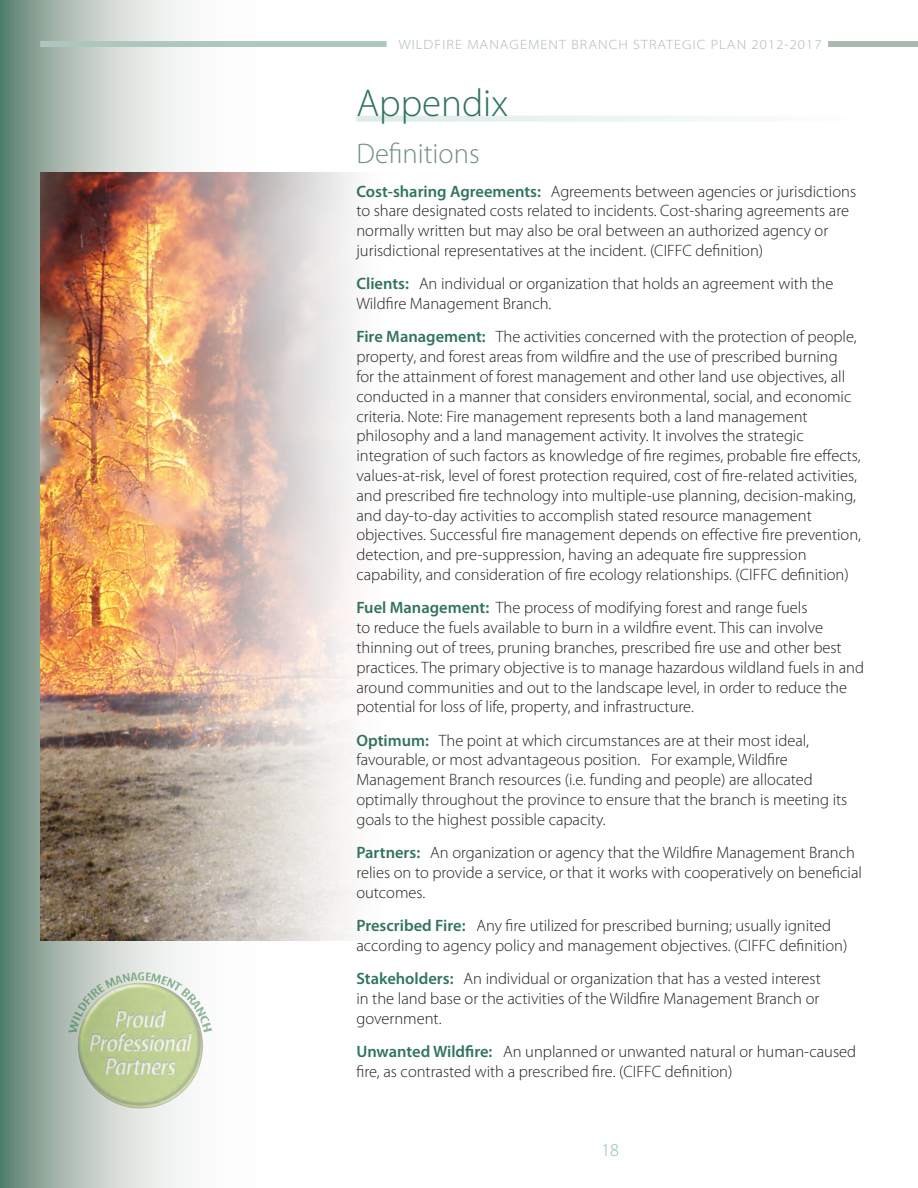
<style>
.page{position:relative;width:918px;height:1188px;background:#fff}
.page>*{position:absolute;margin:0;border:0;box-sizing:border-box;transform-origin:0 0}
.t1{font:300 39px "Myriad Pro";color:#31745e}
.t2{font:300 28.5px "Myriad Pro";color:#729182}
.t3{font:300 18px "Myriad Pro";color:#8ab9bb}
.t4{font:300 16.5px/19.8px "Myriad Pro";color:#231f20}
.t5{font:300 semi-expanded 13.5px "Myriad Pro";letter-spacing:.08em;color:#a8b7ae}
.s1{font-weight:600;color:#31745e}
</style>
<div class="page">
<svg style="left:0;top:0;width:333px;height:1188px"></svg>
<div style="left:41px;top:41px;width:346px;height:6px;background:#adc7bf"></div>
<div style="left:828px;top:41px;width:90px;height:6px;background:#abb8b0"></div>
<img style="left:54px;top:957px;width:175px;height:175px">
<svg style="left:356px;top:116px;width:369px;height:6px;fill:#ebf2f2"></svg>
<img style="left:40px;top:172px;width:316px;height:768px">
<p class="t5" style="left:399px;top:37px;width:424px">WILDFIRE MANAGEMENT BRANCH STRATEGIC PLAN 2012-2017</p>
<h1 class="t1" style="left:356px;top:81px;width:153px">Appendix</h1>
<h2 class="t2" style="left:356px;top:138px;width:125px">Definitions</h2>
<p class="t4" style="left:356px;top:182px;width:501px"><span class="s1">Cost-sharing Agreements:</span> Agreements between agencies or jurisdictions to share designated costs related to incidents. Cost-sharing agreements are normally written but may also be oral between an authorized agency or jurisdictional representatives at the incident. (CIFFC definition)</p>
<p class="t4" style="left:356px;top:274px;width:479px"><span class="s1">Clients:</span> An individual or organization that holds an agreement with the<br>Wildfire Management Branch.</p>
<p class="t4" style="left:356px;top:327px;width:506px"><span class="s1">Fire Management:</span> The activities concerned with the protection of people, property, and forest areas from wildfire and the use of prescribed burning<br>for the attainment of forest management and other land use objectives, all conducted in a manner that considers environmental, social, and economic criteria. Note: Fire management represents both a land management philosophy and a land management activity. It involves the strategic integration of such factors as knowledge of fire regimes, probable fire effects, values-at-risk, level of forest protection required, cost of fire-related activities, and prescribed fire technology into multiple-use planning, decision-making, and day-to-day activities to accomplish stated resource management objectives. Successful fire management depends on effective fire prevention, detection, and pre-suppression, having an adequate fire suppression capability, and consideration of fire ecology relationships. (CIFFC definition)</p>
<p class="t4" style="left:356px;top:598px;width:509px"><span class="s1">Fuel Management:</span> The process of modifying forest and range fuels<br>to reduce the fuels available to burn in a wildfire event. This can involve thinning out of trees, pruning branches, prescribed fire use and other best practices. The primary objective is to manage hazardous wildland fuels in and around communities and out to the landscape level, in order to reduce the potential for loss of life, property, and infrastructure.</p>
<p class="t4" style="left:356px;top:731px;width:493px"><span class="s1">Optimum:</span> The point at which circumstances are at their most ideal, favourable, or most advantageous position. For example, Wildfire Management Branch resources (i.e. funding and people) are allocated optimally throughout the province to ensure that the branch is meeting its goals to the highest possible capacity.</p>
<p class="t4" style="left:356px;top:843px;width:507px"><span class="s1">Partners:</span> An organization or agency that the Wildfire Management Branch relies on to provide a service, or that it works with cooperatively on beneficial outcomes.</p>
<p class="t4" style="left:356px;top:916px;width:493px"><span class="s1">Prescribed Fire:</span> Any fire utilized for prescribed burning; usually ignited according to agency policy and management objectives. (CIFFC definition)</p>
<p class="t4" style="left:356px;top:969px;width:466px;text-align:justify"><span class="s1">Stakeholders:</span> An individual or organization that has a vested interest in the land base or the activities of the Wildfire Management Branch or government.</p>
<p class="t4" style="left:356px;top:1042px;width:501px"><span class="s1">Unwanted Wildfire:</span> An unplanned or unwanted natural or human-caused fire, as contrasted with a prescribed fire. (CIFFC definition)</p>
<p class="t3" style="left:601px;top:1140px;width:19px">18</p>
</div>
